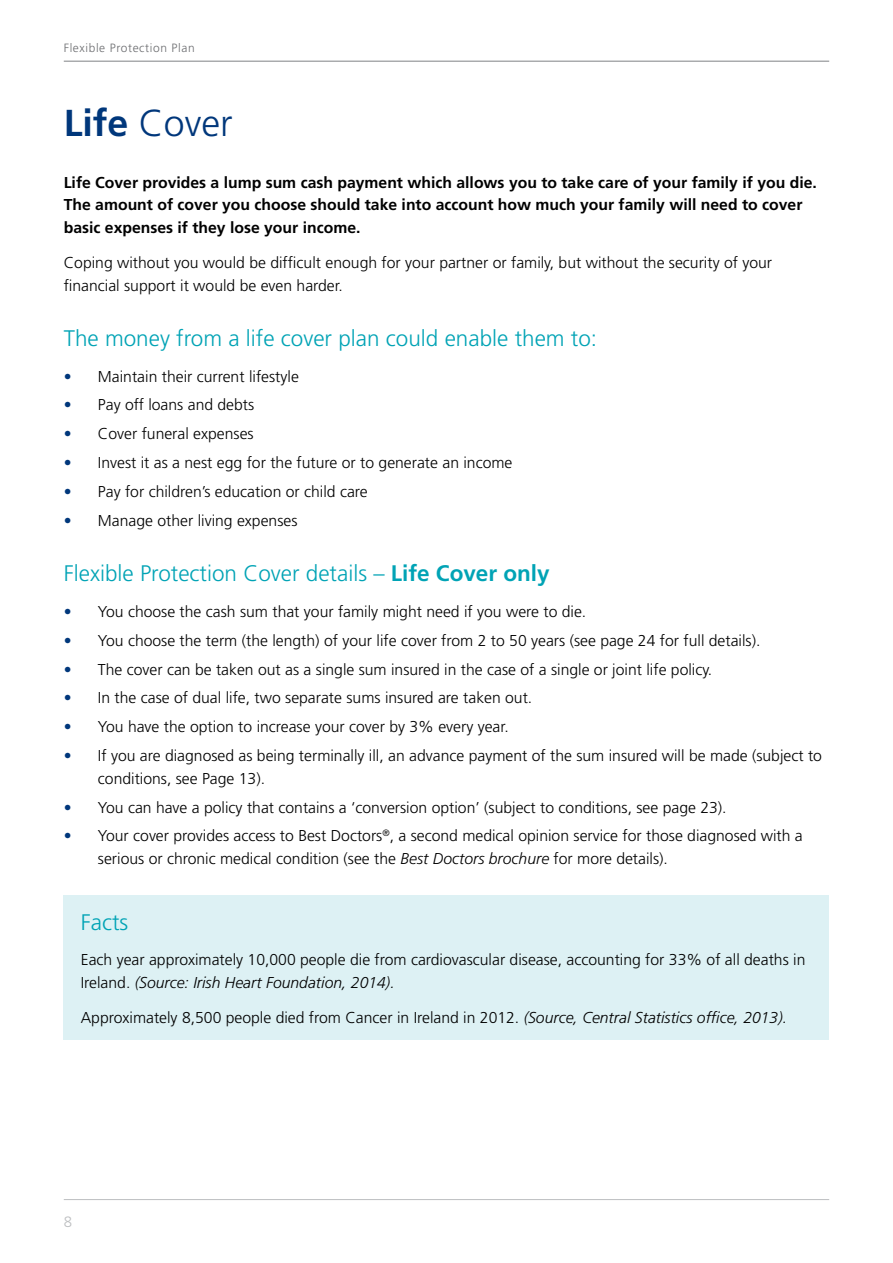
<style>
.page{position:relative;width:893px;height:1263px;background:#fff}
.page>*{position:absolute;margin:0;border:0;box-sizing:border-box;transform-origin:0 0}
.t1{font:300 37.5px "Frutiger";color:#00377b}
.t2{font:300 22.5px "Frutiger";color:#00a3b5}
.t3{font:300 15.75px/22.5px "Frutiger";color:#000}
.t4{font:700 15.75px/22.5px "Frutiger";color:#000}
.t5{font:300 15px "Frutiger";color:#bcbec0}
.t6{font:300 12px "Frutiger";letter-spacing:.05em;color:#6d6e71}
.s1{font-weight:700}
.s2{color:#00377b}
.s3{font-style:italic}
</style>
<div class="page">
<hr style="left:64px;top:1199px;width:765px;height:1px;background:#bcbec0">
<hr style="left:64px;top:61px;width:765px;height:1px;background:#808285">
<div style="left:64px;top:895px;width:765px;height:145px;background:#ddf1f4"></div>
<p class="t6" style="left:64px;top:41px;width:132px">Flexible Protection Plan</p>
<h1 class="t1" style="left:64px;top:102px;width:170px"><span class="s1">Life</span> Cover</h1>
<p class="t4" style="left:64px;top:171px;width:755px">Life Cover provides a lump sum cash payment which allows you to take care of your family if you die.<br>The amount of cover you choose should take into account how much your family will need to cover basic expenses if they lose your income.</p>
<p class="t3" style="left:64px;top:252px;width:710px">Coping without you would be difficult enough for your partner or family, but without the security of your financial support it would be even harder.</p>
<h2 class="t2" style="left:64px;top:326px;width:535px">The money from a life cover plan could enable them to:</h2>
<p class="t3" style="left:64px;top:365px;width:237px"><span class="s2">•</span> Maintain their current lifestyle</p>
<p class="t3" style="left:64px;top:394px;width:192px"><span class="s2">•</span> Pay off loans and debts</p>
<p class="t3" style="left:64px;top:423px;width:191px"><span class="s2">•</span> Cover funeral expenses</p>
<p class="t3" style="left:64px;top:451px;width:450px"><span class="s2">•</span> Invest it as a nest egg for the future or to generate an income</p>
<p class="t3" style="left:64px;top:480px;width:305px"><span class="s2">•</span> Pay for children’s education or child care</p>
<p class="t3" style="left:64px;top:509px;width:235px"><span class="s2">•</span> Manage other living expenses</p>
<h2 class="t2" style="left:64px;top:561px;width:487px">Flexible Protection Cover details – <span class="s1">Life Cover only</span></h2>
<p class="t3" style="left:64px;top:600px;width:524px"><span class="s2">•</span> You choose the cash sum that your family might need if you were to die.</p>
<p class="t3" style="left:64px;top:629px;width:698px"><span class="s2">•</span> You choose the term (the length) of your life cover from 2 to 50 years (see page 24 for full details).</p>
<p class="t3" style="left:64px;top:658px;width:650px"><span class="s2">•</span> The cover can be taken out as a single sum insured in the case of a single or joint life policy.</p>
<p class="t3" style="left:64px;top:687px;width:470px"><span class="s2">•</span> In the case of dual life, two separate sums insured are taken out.</p>
<p class="t3" style="left:64px;top:715px;width:446px"><span class="s2">•</span> You have the option to increase your cover by 3% every year.</p>
<p class="t3" style="left:98px;top:744px;width:726px;text-indent:-34px"><span class="s2">•</span> If you are diagnosed as being terminally ill, an advance payment of the sum insured will be made (subject to conditions, see Page 13).</p>
<p class="t3" style="left:64px;top:796px;width:664px"><span class="s2">•</span> You can have a policy that contains a ‘conversion option’ (subject to conditions, see page 23).</p>
<p class="t3" style="left:98px;top:825px;width:706px;text-indent:-34px"><span class="s2">•</span> Your cover provides access to Best Doctors<sup>®</sup>, a second medical opinion service for those diagnosed with a serious or chronic medical condition (see the <span class="s3">Best Doctors brochure</span> for more details).</p>
<h2 class="t2" style="left:81px;top:909px;width:49px">Facts</h2>
<p class="t3" style="left:81px;top:948px;width:726px">Each year approximately 10,000 people die from cardiovascular disease, accounting for 33% of all deaths in<br>Ireland. <span class="s3">(Source: Irish Heart Foundation, 2014).</span></p>
<p class="t3" style="left:81px;top:1006px;width:708px">Approximately 8,500 people died from Cancer in Ireland in 2012. <span class="s3">(Source, Central Statistics office, 2013).</span></p>
<p class="t5" style="left:64px;top:1213px;width:10px">8</p>
</div>
